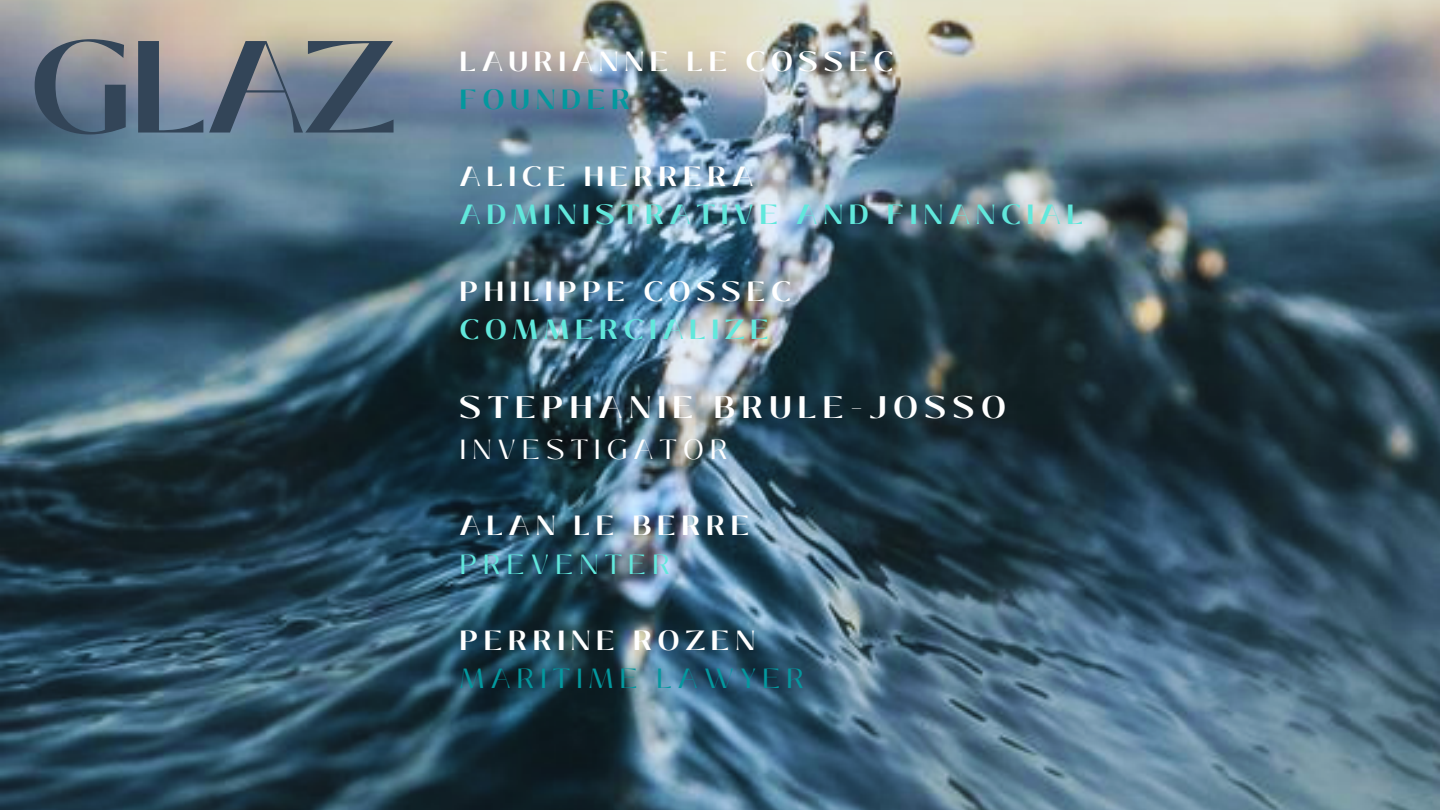
<style>
.page{position:relative;width:1440px;height:810px;background:#fff}
.page>*{position:absolute;margin:0;border:0;box-sizing:border-box;transform-origin:0 0}
.t1{font:700 130.3px "Black Mango";color:#334558}
.t2{font:700 31.1px "Black Mango";letter-spacing:.22em;color:#fff}
.t3{font:700 27.7px "Black Mango";letter-spacing:.22em;color:#fff}
.t4{font:700 27.7px "Black Mango";letter-spacing:.22em;color:#61e8dc}
.t5{font:27.7px "Black Mango";letter-spacing:.22em;color:#03989e}
.t6{font:27.7px "Black Mango";letter-spacing:.22em;color:#fff}
.t7{font:27.7px "Black Mango";letter-spacing:.22em;color:#61e8dc}
.t8{font:700 27.7px "Black Mango";letter-spacing:.22em;color:#03989e}
</style>
<div class="page">
<img style="left:0;top:0;width:1440px;height:810px">
<p class="t1" style="left:30px;top:-11px;width:368px">GLAZ</p>
<p class="t3" style="left:460px;top:41px;width:434px">LAURIANNE LE COSSEC</p>
<p class="t8" style="left:460px;top:79px;width:172px">FOUNDER</p>
<p class="t3" style="left:460px;top:155px;width:295px">ALICE HERRERA</p>
<p class="t4" style="left:460px;top:194px;width:624px">ADMINISTRATIVE AND FINANCIAL</p>
<p class="t3" style="left:460px;top:270px;width:332px">PHILIPPE COSSEC</p>
<p class="t4" style="left:460px;top:308px;width:310px">COMMERCIALIZE</p>
<p class="t2" style="left:460px;top:384px;width:547px">STEPHANIE BRULE-JOSSO</p>
<p class="t6" style="left:460px;top:428px;width:269px">INVESTIGATOR</p>
<p class="t3" style="left:460px;top:505px;width:291px">ALAN LE BERRE</p>
<p class="t7" style="left:460px;top:543px;width:211px">PREVENTER</p>
<p class="t3" style="left:460px;top:620px;width:297px">PERRINE ROZEN</p>
<p class="t5" style="left:460px;top:658px;width:346px">MARITIME LAWYER</p>
</div>
